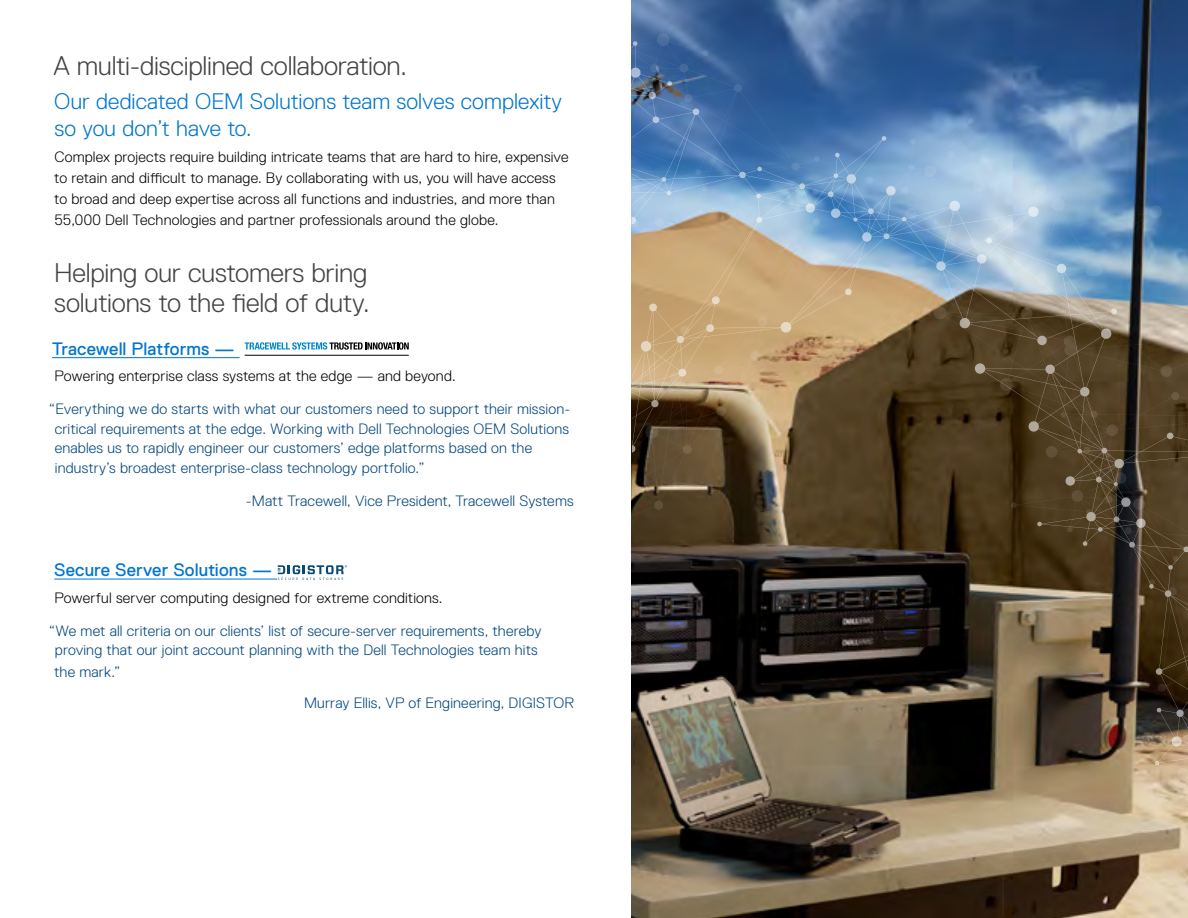
<style>
.page{position:relative;width:1188px;height:918px;background:#fff}
.page>*{position:absolute;margin:0;border:0;box-sizing:border-box;transform-origin:0 0}
.t1{font:300 27px/30px "Dell Replica";letter-spacing:-.005em;color:#444}
.t2{font:300 22.5px/27px "Dell Replica";letter-spacing:.005em;color:#0076ce}
.t3{font:18px "Dell Replica";letter-spacing:.005em;color:#0076ce}
.t4{font:300 15px/19.5px "Dell Replica";letter-spacing:.01em;color:#00447c}
.t5{font:300 15px/21px "Dell Replica";letter-spacing:.015em;color:#000}
</style>
<div class="page">
<img style="left:632px;top:566px;width:301px;height:352px">
<svg style="left:933px;top:566px;width:41px;height:352px;background:#3c3428"></svg>
<svg style="left:631px;top:0;width:557px;height:566px;background:#3e464e"></svg>
<svg style="left:974px;top:237px;width:214px;height:681px;background:#6d5f49"></svg>
<svg style="left:631px;top:0;width:486px;height:498px;background:#6e7880"></svg>
<hr style="left:52px;top:357px;width:188px;height:1px;background:#0076ce">
<hr style="left:54px;top:579px;width:223px;height:1px;background:#0076ce">
<svg style="left:245px;top:342px;width:164px;height:8px"></svg>
<hr style="left:245px;top:355px;width:164px;height:1px;background:#000">
<svg style="left:278px;top:565px;width:69px;height:15px"></svg>
<h1 class="t1" style="left:53px;top:51px;width:355px">A multi-disciplined collaboration.</h1>
<h2 class="t2" style="left:54px;top:88px;width:509px">Our dedicated OEM Solutions team solves complexity so you don’t have to.</h2>
<p class="t5" style="left:54px;top:147px;width:516px">Complex projects require building intricate teams that are hard to hire, expensive to retain and difficult to manage. By collaborating with us, you will have access to broad and deep expertise across all functions and industries, and more than 55,000 Dell Technologies and partner professionals around the globe.</p>
<h1 class="t1" style="left:54px;top:258px;width:317px">Helping our customers bring solutions to the field of duty.</h1>
<p class="t3" style="left:52px;top:339px;width:184px">Tracewell Platforms —</p>
<p class="t5" style="left:55px;top:366px;width:403px">Powering enterprise class systems at the edge — and beyond.</p>
<p class="t4" style="left:55px;top:400px;width:517px;text-indent:-5px">“Everything we do starts with what our customers need to support their mission&shy;critical requirements at the edge. Working with Dell Technologies OEM Solutions enables us to rapidly engineer our customers’ edge platforms based on the industry’s broadest enterprise-class technology portfolio.”</p>
<p class="t4" style="left:246px;top:491px;width:329px">-Matt Tracewell, Vice President, Tracewell Systems</p>
<p class="t3" style="left:54px;top:560px;width:219px">Secure Server Solutions —</p>
<p class="t5" style="left:55px;top:587px;width:389px">Powerful server computing designed for extreme conditions.</p>
<p class="t4" style="left:49px;top:621px;width:494px;text-align:center">“We met all criteria on our clients’ list of secure-server requirements, thereby proving that our joint account planning with the Dell Technologies team hits</p>
<p class="t4" style="left:54px;top:662px;width:67px">the mark.”</p>
<p class="t4" style="left:304px;top:693px;width:272px">Murray Ellis, VP of Engineering, DIGISTOR</p>
</div>
